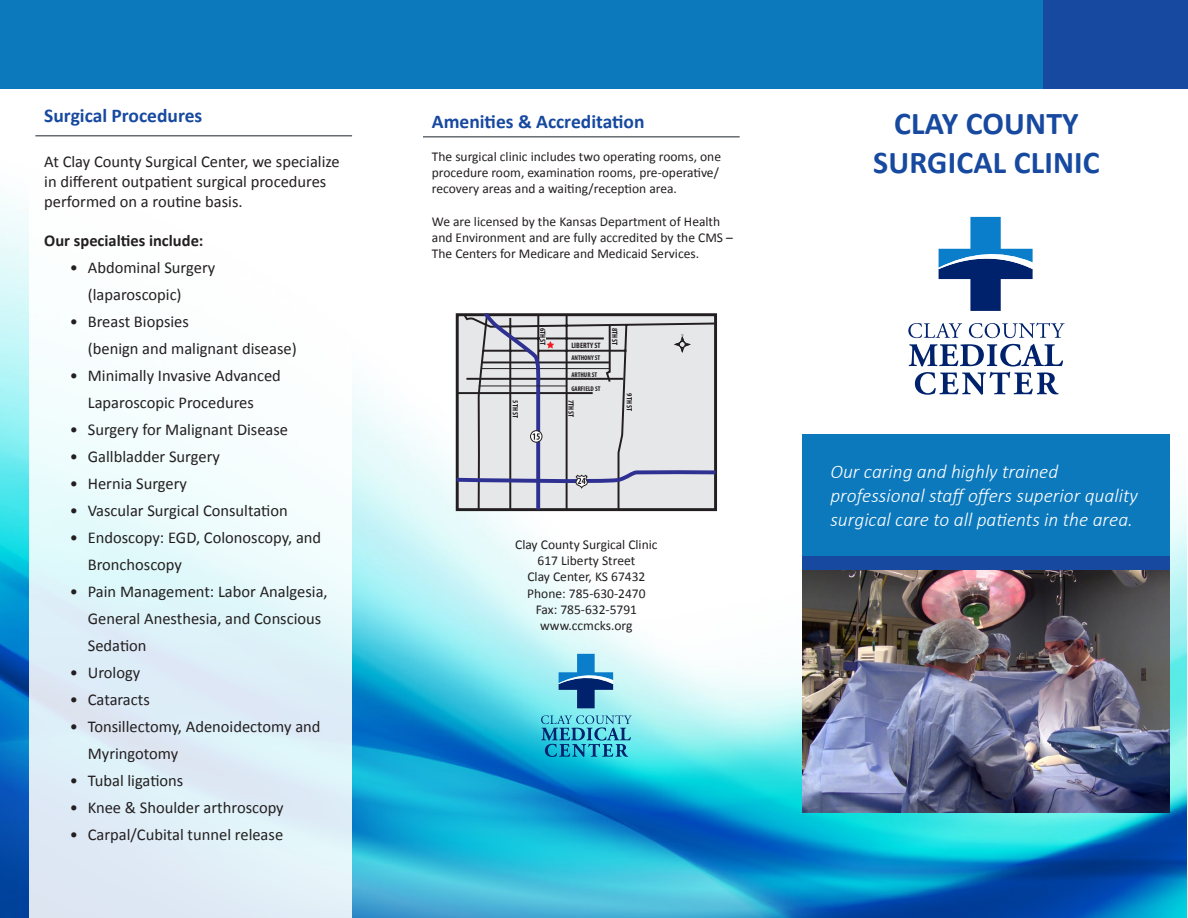
<style>
.page{position:relative;width:1188px;height:918px;background:#fff}
.page>*{position:absolute;margin:0;border:0;box-sizing:border-box;transform-origin:0 0}
.t1{font:700 31.8px "Calibri";letter-spacing:.005em;color:#16499f}
.t2{font:italic 300 19.5px/24px "Calibri";color:#fff}
.t3{font:700 19.5px "Calibri";color:#16499f}
.t4{font:16.5px/27px "Calibri";color:#231f20}
.t5{font:700 16.5px "Calibri";color:#231f20}
.t6{font:13.5px/16.2px "Calibri";color:#231f20}
.t7{font:700 condensed 7.8px "Myriad Pro";color:#231f20}
.t8{font:700 condensed 6.9px/13.6px "Myriad Pro";color:#231f20}
</style>
<div class="page">
<img style="left:0;top:88px;width:1186px;height:830px">
<div style="left:29px;top:151px;width:323px;height:767px;background:linear-gradient(to bottom,#fff,#d6eaf5)"></div>
<div style="left:786px;top:172px;width:386px;height:5px;background:#fff"></div>
<div style="left:1042px;top:0;width:146px;height:88px;background:#16499f"></div>
<div style="left:0;top:0;width:1042px;height:88px;background:#0d79bd"></div>
<div style="left:790px;top:149px;width:42px;height:26px;background:#fff"></div>
<svg style="left:453px;top:310px;width:266px;height:204px;background:#cacacf"></svg>
<hr style="left:423px;top:136px;width:317px;height:2px;background:#676c72">
<hr style="left:35px;top:135px;width:317px;height:1px;background:#676c72">
<div style="left:803px;top:434px;width:367px;height:122px;background:#0d79bd"></div>
<div style="left:803px;top:556px;width:367px;height:14px;background:#16499f"></div>
<img style="left:803px;top:571px;width:367px;height:241px">
<svg style="left:559px;top:654px;width:54px;height:54px;background:#609fc4"></svg>
<svg style="left:541px;top:715px;width:91px;height:42px;background:#44b1c9"></svg>
<svg style="left:939px;top:217px;width:94px;height:94px"></svg>
<svg style="left:908px;top:323px;width:54px;height:15px"></svg>
<svg style="left:969px;top:323px;width:96px;height:15px"></svg>
<svg style="left:909px;top:344px;width:154px;height:51px"></svg>
<p class="t3" style="left:44px;top:103px;width:160px">Surgical Procedures</p>
<p class="t4" style="left:44px;top:152px;width:297px;line-height:19.8px">At Clay County Surgical Center, we specialize in different outpatient surgical procedures performed on a routine basis.</p>
<p class="t5" style="left:44px;top:230px;width:161px">Our specialties include:</p>
<p class="t4" style="left:88px;top:254px;width:129px;text-indent:-18px">• Abdominal Surgery (laparoscopic)</p>
<p class="t4" style="left:88px;top:308px;width:210px;text-indent:-18px">• Breast Biopsies<br>(benign and malignant disease)</p>
<p class="t4" style="left:70px;top:362px;width:213px;text-align:center">• Minimally Invasive Advanced<br>Laparoscopic Procedures</p>
<p class="t4" style="left:70px;top:416px;width:220px">• Surgery for Malignant Disease</p>
<p class="t4" style="left:70px;top:443px;width:152px">• Gallbladder Surgery</p>
<p class="t4" style="left:70px;top:470px;width:119px">• Hernia Surgery</p>
<p class="t4" style="left:70px;top:497px;width:219px">• Vascular Surgical Consultation</p>
<p class="t4" style="left:88px;top:524px;width:235px;text-indent:-18px">• Endoscopy: EGD, Colonoscopy, and<br>Bronchoscopy</p>
<p class="t4" style="left:88px;top:578px;width:241px;text-indent:-18px">• Pain Management: Labor Analgesia,<br>General Anesthesia, and Conscious<br>Sedation</p>
<p class="t4" style="left:70px;top:659px;width:72px">• Urology</p>
<p class="t4" style="left:70px;top:686px;width:82px">• Cataracts</p>
<p class="t4" style="left:88px;top:713px;width:234px;text-indent:-18px">• Tonsillectomy, Adenoidectomy and<br>Myringotomy</p>
<p class="t4" style="left:70px;top:767px;width:115px">• Tubal ligations</p>
<p class="t4" style="left:70px;top:794px;width:215px">• Knee &amp; Shoulder arthroscopy</p>
<p class="t4" style="left:70px;top:821px;width:215px">• Carpal/Cubital tunnel release</p>
<p class="t3" style="left:432px;top:109px;width:214px">Amenities &amp; Accreditation</p>
<p class="t6" style="left:432px;top:148px;width:291px">The surgical clinic includes two operating rooms, one procedure room, examination rooms, pre-operative/ recovery areas and a waiting/reception area.</p>
<p class="t6" style="left:432px;top:213px;width:302px">We are licensed by the Kansas Department of Health and Environment and are fully accredited by the CMS –<br>The Centers for Medicare and Medicaid Services.</p>
<p class="t7" style="left:548px;top:328px;width:19px;rotate:90deg">6TH ST</p>
<p class="t7" style="left:520px;top:400px;width:19px;rotate:90deg">5TH ST</p>
<p class="t7" style="left:571px;top:341px;width:31px">LIBERTY ST</p>
<p class="t8" style="left:571px;top:351px;width:30px">ANTHONY ST</p>
<p class="t8" style="left:571px;top:368px;width:31px">ARTHUR ST<br>GARFIELD ST</p>
<p class="t7" style="left:576px;top:400px;width:19px;rotate:90deg">7TH ST</p>
<p class="t7" style="left:620px;top:328px;width:19px;rotate:90deg">8TH ST</p>
<p class="t7" style="left:634px;top:393px;width:19px;rotate:90deg">9TH ST</p>
<p class="t6" style="left:515px;top:536px;width:144px">Clay County Surgical Clinic</p>
<p class="t6" style="left:538px;top:553px;width:99px">617 Liberty Street</p>
<p class="t6" style="left:527px;top:569px;width:119px">Clay Center, KS 67432</p>
<p class="t6" style="left:527px;top:585px;width:120px">Phone: 785-630-2470</p>
<p class="t6" style="left:536px;top:601px;width:103px">Fax: 785-632-5791</p>
<p class="t6" style="left:540px;top:617px;width:94px">www.ccmcks.org</p>
<p class="t1" style="left:894px;top:103px;width:186px">CLAY COUNTY</p>
<p class="t1" style="left:873px;top:142px;width:228px">SURGICAL CLINIC</p>
<p class="t2" style="left:830px;top:459px;width:229px">Our caring and highly trained</p>
<p class="t2" style="left:830px;top:483px;width:309px">professional staff offers superior quality surgical care to all patients in the area.</p>
</div>
